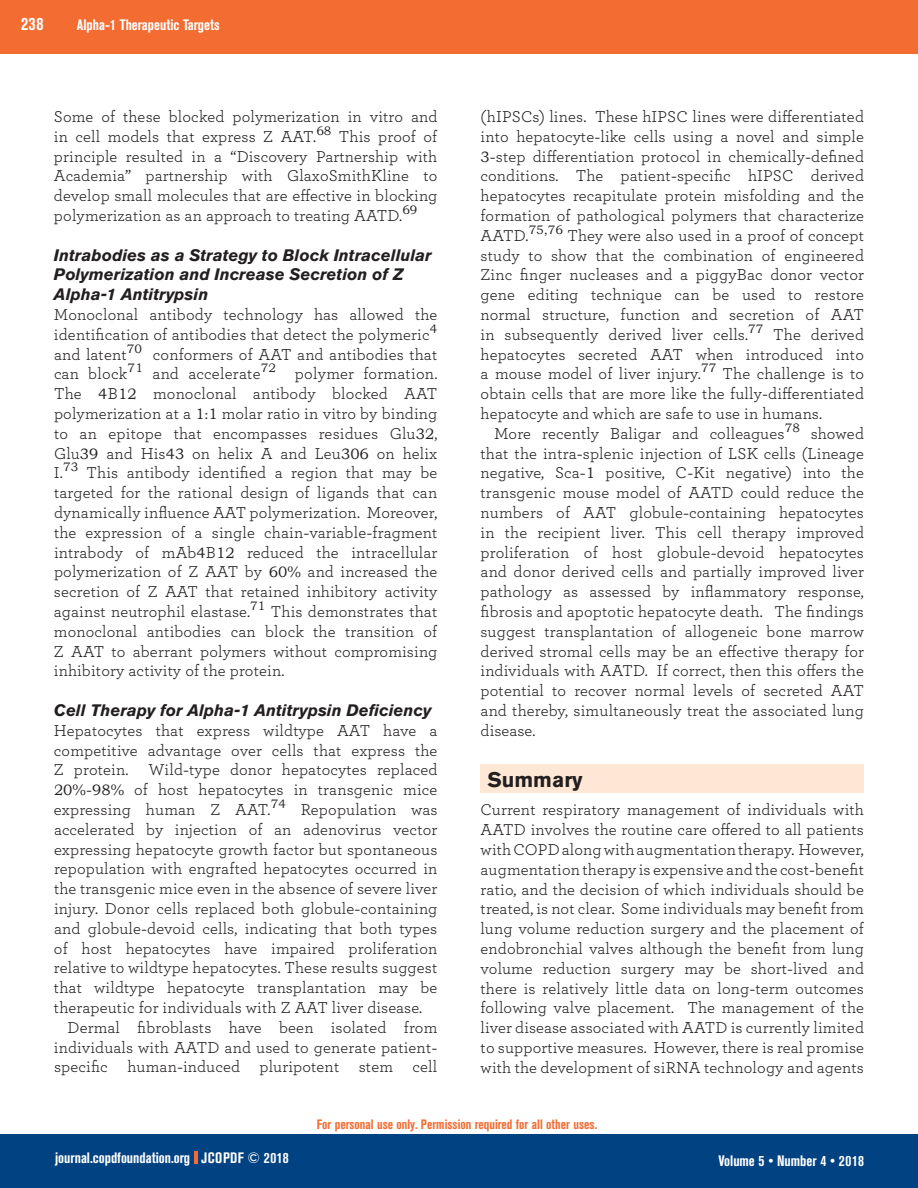
<style>
.page{position:relative;width:918px;height:1188px;background:#fff}
.page>*{position:absolute;margin:0;border:0;box-sizing:border-box;transform-origin:0 0}
.t1{font:700 21px "Akzidenz Grotesk BE";color:#231f20}
.t2{font:700 condensed 18px "Akzidenz Grotesk BE";color:#fff}
.t3{font:16.5px/19.8px "Breathe";letter-spacing:.01em;color:#231f20;text-align:justify}
.t4{font:italic 700 16.5px/19.8px "Akzidenz Grotesk BQ";color:#231f20}
.t5{font:700 condensed 15px "Akzidenz Grotesk BE";color:#fff}
.t6{font:700 condensed 13.5px "Akzidenz Grotesk BE";color:#f36c32}
.s1{font-family:"Bookman Old Style";font-size:15px}
</style>
<div class="page">
<div style="left:0;top:1134px;width:918px;height:54px;background:#004282"></div>
<div style="left:0;top:0;width:918px;height:54px;background:#f36c32"></div>
<svg style="left:194px;top:1152px;width:3px;height:12px"></svg>
<div style="left:481px;top:765px;width:383px;height:28px;background:#fee7d4"></div>
<p class="t2" style="left:21px;top:13px;width:24px">238</p>
<p class="t5" style="left:77px;top:16px;width:144px">Alpha-1 Therapeutic Targets</p>
<p class="t3" style="left:54px;top:106px;width:385px">Some of these blocked polymerization in vitro and in cell models that express Z AAT.<sup>68</sup> This proof of principle resulted in a “Discovery Partnership with Academia” partnership with GlaxoSmithKline to develop small molecules that are effective in blocking polymerization as an approach to treating AATD.<sup>69</sup></p>
<p class="t4" style="left:54px;top:245px;width:379px">Intrabodies as a Strategy to Block Intracellular<br>Polymerization and Increase Secretion of Z<br>Alpha-1 Antitrypsin</p>
<p class="t3" style="left:54px;top:304px;width:385px">Monoclonal antibody technology has allowed the identification of antibodies that detect the polymeric<sup>4 </sup>and latent<sup>70</sup> conformers of AAT and antibodies that can block<sup>71</sup> and accelerate<sup>72</sup> polymer formation.<br>The <span class="s1">4</span>B<span class="s1">12</span> monoclonal antibody blocked AAT polymerization at a <span class="s1">1</span>:<span class="s1">1</span> molar ratio in vitro by binding to an epitope that encompasses residues Glu<span class="s1">32</span>, Glu<span class="s1">39</span> and His<span class="s1">43</span> on helix A and Leu<span class="s1">306</span> on helix I.<sup>73</sup> This antibody identified a region that may be targeted for the rational design of ligands that can dynamically influence AAT polymerization. Moreover, the expression of a single chain<span class="s1">-</span>variable<span class="s1">-</span>fragment intrabody of mAb<span class="s1">4</span>B<span class="s1">12</span> reduced the intracellular polymerization of Z AAT by <span class="s1">60%</span> and increased the secretion of Z AAT that retained inhibitory activity against neutrophil elastase.<sup>71</sup> This demonstrates that monoclonal antibodies can block the transition of Z AAT to aberrant polymers without compromising inhibitory activity of the protein.</p>
<p class="t4" style="left:54px;top:700px;width:379px">Cell Therapy for Alpha-1 Antitrypsin Deficiency</p>
<p class="t3" style="left:54px;top:720px;width:385px">Hepatocytes that express wildtype AAT have a</p>
<p class="t3" style="left:54px;top:739px;width:385px">competitive advantage over cells that express the</p>
<p class="t3" style="left:54px;top:759px;width:385px">Z protein. Wild<span class="s1">-</span>type donor hepatocytes replaced</p>
<p class="t3" style="left:54px;top:779px;width:385px"><span class="s1">20%-98%</span> of host hepatocytes in transgenic mice</p>
<p class="t3" style="left:54px;top:799px;width:385px">expressing human Z AAT.<sup>74</sup> Repopulation was</p>
<p class="t3" style="left:54px;top:819px;width:385px">accelerated by injection of an adenovirus vector</p>
<p class="t3" style="left:54px;top:838px;width:385px">expressing hepatocyte growth factor but spontaneous</p>
<p class="t3" style="left:54px;top:858px;width:385px">repopulation with engrafted hepatocytes occurred in</p>
<p class="t3" style="left:54px;top:878px;width:385px">the transgenic mice even in the absence of severe liver</p>
<p class="t3" style="left:54px;top:898px;width:385px">injury. Donor cells replaced both globule<span class="s1">-</span>containing</p>
<p class="t3" style="left:54px;top:918px;width:385px">and globule<span class="s1">-</span>devoid cells, indicating that both types</p>
<p class="t3" style="left:54px;top:937px;width:385px">of host hepatocytes have impaired proliferation</p>
<p class="t3" style="left:54px;top:957px;width:385px">relative to wildtype hepatocytes. These results suggest</p>
<p class="t3" style="left:54px;top:977px;width:385px">that wildtype hepatocyte transplantation may be</p>
<p class="t3" style="left:54px;top:997px;width:370px">therapeutic for individuals with Z AAT liver disease.</p>
<p class="t3" style="left:67px;top:1017px;width:371px">Dermal fibroblasts have been isolated from</p>
<p class="t3" style="left:54px;top:1036px;width:385px">individuals with AATD and used to generate patient<span class="s1">-</span></p>
<p class="t3" style="left:54px;top:1056px;width:385px">specific human<span class="s1">-</span>induced pluripotent stem cell</p>
<p class="t3" style="left:481px;top:106px;width:385px">(hIPSCs) lines. These hIPSC lines were differentiated into hepatocyte<span class="s1">-</span>like cells using a novel and simple <span class="s1">3-</span>step differentiation protocol in chemically<span class="s1">-</span>defined conditions. The patient<span class="s1">-</span>specific hIPSC derived hepatocytes recapitulate protein misfolding and the formation of pathological polymers that characterize AATD.<sup>75,76</sup> They were also used in a proof of concept study to show that the combination of engineered Zinc finger nucleases and a piggyBac donor vector gene editing technique can be used to restore normal structure, function and secretion of AAT in subsequently derived liver cells.<sup>77</sup> The derived hepatocytes secreted AAT when introduced into a mouse model of liver injury.<sup>77</sup> The challenge is to obtain cells that are more like the fully<span class="s1">-</span>differentiated hepatocyte and which are safe to use in humans.</p>
<p class="t3" style="left:481px;top:423px;width:385px;text-indent:14px">More recently Baligar and colleagues<sup>78</sup> showed that the intra<span class="s1">-</span>splenic injection of LSK cells (Lineage negative, Sca<span class="s1">-1</span> positive, C<span class="s1">-</span>Kit negative) into the transgenic mouse model of AATD could reduce the numbers of AAT globule<span class="s1">-</span>containing hepatocytes in the recipient liver. This cell therapy improved proliferation of host globule<span class="s1">-</span>devoid hepatocytes and donor derived cells and partially improved liver pathology as assessed by inflammatory response, fibrosis and apoptotic hepatocyte death. The findings suggest transplantation of allogeneic bone marrow derived stromal cells may be an effective therapy for individuals with AATD. If correct, then this offers the potential to recover normal levels of secreted AAT and thereby, simultaneously treat the associated lung disease.</p>
<p class="t1" style="left:487px;top:767px;width:97px">Summary</p>
<p class="t3" style="left:481px;top:799px;width:385px">Current respiratory management of individuals with AATD involves the routine care offered to all patients with COPD along with augmentation therapy. However, augmentation therapy is expensive and the cost<span class="s1">-</span>benefit ratio, and the decision of which individuals should be treated, is not clear. Some individuals may benefit from lung volume reduction surgery and the placement of endobronchial valves although the benefit from lung volume reduction surgery may be short<span class="s1">-</span>lived and there is relatively little data on long<span class="s1">-</span>term outcomes following valve placement. The management of the liver disease associated with AATD is currently limited to supportive measures. However, there is real promise with the development of siRNA technology and agents</p>
<p class="t6" style="left:317px;top:1117px;width:282px">For personal use only. Permission required for all other uses.</p>
<p class="t5" style="left:55px;top:1149px;width:235px">journal.copdfoundation.org JCOPDF © 2018</p>
<p class="t5" style="left:719px;top:1152px;width:147px">Volume 5 • Number 4 • 2018</p>
</div>
